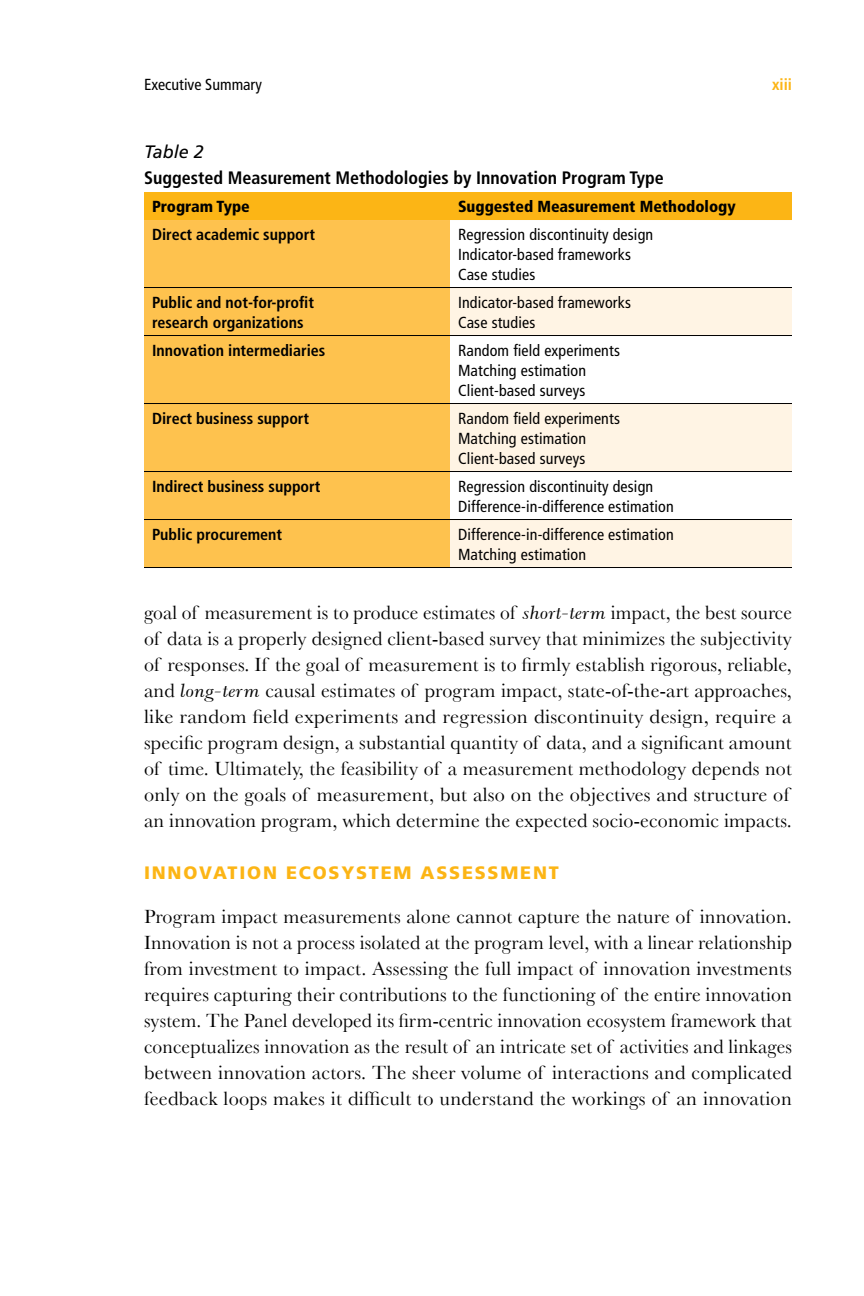
<style>
.page{position:relative;width:864px;height:1296px;background:#fff}
.page>*{position:absolute;margin:0;border:0;box-sizing:border-box;transform-origin:0 0}
.t1{font:20px/26px "Baskerville";letter-spacing:.01em;color:#000}
.t2{font:700 condensed 18px "Frutiger";color:#000}
.t3{font:900 18px "Frutiger";letter-spacing:.1em;color:#fcb515}
.t4{font:italic 18px "Frutiger";color:#000}
.t5{font:condensed 16px/20px "Frutiger";letter-spacing:.01em;color:#000}
.t6{font:700 condensed 16px/20px "Frutiger";color:#000}
.t7{font:900 condensed 16px "Frutiger";color:#000}
.t8{font:700 condensed 16px "Frutiger";color:#fcb515}
.s1{font-style:italic}
</style>
<div class="page">
<div style="left:144px;top:192px;width:648px;height:28px;background:#fcb515"></div>
<div style="left:144px;top:220px;width:306px;height:347px;background:#fec24e"></div>
<svg style="left:450px;top:288px;width:342px;height:183px;fill:#fff4e4"></svg>
<div style="left:450px;top:520px;width:342px;height:48px;background:#fff4e4"></div>
<hr style="left:144px;top:287px;width:306px;height:1px;background:#000">
<hr style="left:450px;top:287px;width:342px;height:1px;background:#000">
<hr style="left:144px;top:335px;width:306px;height:1px;background:#000">
<hr style="left:450px;top:335px;width:342px;height:1px;background:#000">
<hr style="left:144px;top:403px;width:306px;height:1px;background:#000">
<hr style="left:450px;top:403px;width:342px;height:1px;background:#000">
<hr style="left:144px;top:471px;width:306px;height:1px;background:#000">
<hr style="left:450px;top:471px;width:342px;height:1px;background:#000">
<hr style="left:144px;top:519px;width:306px;height:1px;background:#000">
<hr style="left:450px;top:519px;width:342px;height:1px;background:#000">
<hr style="left:144px;top:567px;width:306px;height:1px;background:#000">
<hr style="left:450px;top:567px;width:342px;height:1px;background:#000">
<p class="t5" style="left:144px;top:75px;width:119px">Executive Summary</p>
<p class="t8" style="left:772px;top:75px;width:21px">xiii</p>
<p class="t4" style="left:144px;top:141px;width:61px">Table 2</p>
<p class="t2" style="left:144px;top:167px;width:521px">Suggested Measurement Methodologies by Innovation Program Type</p>
<p class="t7" style="left:152px;top:197px;width:99px">Program Type</p>
<p class="t7" style="left:458px;top:197px;width:279px">Suggested Measurement Methodology</p>
<p class="t6" style="left:152px;top:224px;width:165px">Direct academic support</p>
<p class="t5" style="left:458px;top:224px;width:197px">Regression discontinuity design<br>Indicator-based frameworks<br>Case studies</p>
<p class="t6" style="left:152px;top:292px;width:163px">Public and not-for-profit research organizations</p>
<p class="t5" style="left:458px;top:292px;width:175px">Indicator-based frameworks<br>Case studies</p>
<p class="t6" style="left:152px;top:340px;width:175px">Innovation intermediaries</p>
<p class="t5" style="left:458px;top:340px;width:163px">Random field experiments<br>Matching estimation<br>Client-based surveys</p>
<p class="t6" style="left:152px;top:408px;width:159px">Direct business support</p>
<p class="t5" style="left:458px;top:408px;width:163px">Random field experiments<br>Matching estimation<br>Client-based surveys</p>
<p class="t6" style="left:152px;top:476px;width:170px">Indirect business support</p>
<p class="t5" style="left:458px;top:476px;width:217px">Regression discontinuity design<br>Difference-in-difference estimation</p>
<p class="t6" style="left:152px;top:524px;width:132px">Public procurement</p>
<p class="t5" style="left:458px;top:524px;width:217px">Difference-in-difference estimation<br>Matching estimation</p>
<p class="t1" style="left:144px;top:599px;width:650px">goal of measurement is to produce estimates of <span class="s1">short-term</span> impact, the best source of data is a properly designed client-based survey that minimizes the subjectivity of responses. If the goal of measurement is to firmly establish rigorous, reliable, and <span class="s1">long-term</span> causal estimates of program impact, state-of-the-art approaches, like random field experiments and regression discontinuity design, require a specific program design, a substantial quantity of data, and a significant amount of time. Ultimately, the feasibility of a measurement methodology depends not only on the goals of measurement, but also on the objectives and structure of an innovation program, which determine the expected socio-economic impacts.</p>
<p class="t3" style="left:144px;top:862px;width:23px">INNOVATION</p>
<p class="t3" style="left:286px;top:862px;width:27px">ECOS</p>
<p class="t3" style="left:341px;top:862px;width:30px">YSTEM</p>
<p class="t3" style="left:421px;top:862px;width:31px">ASSESSMENT</p>
<p class="t1" style="left:144px;top:903px;width:650px;text-align:justify">Program impact measurements alone cannot capture the nature of innovation.<br>Innovation is not a process isolated at the program level, with a linear relationship from investment to impact. Assessing the full impact of innovation investments requires capturing their contributions to the functioning of the entire innovation system. The Panel developed its firm-centric innovation ecosystem framework that conceptualizes innovation as the result of an intricate set of activities and linkages between innovation actors. The sheer volume of interactions and complicated feedback loops makes it difficult to understand the workings of an innovation</p>
</div>
